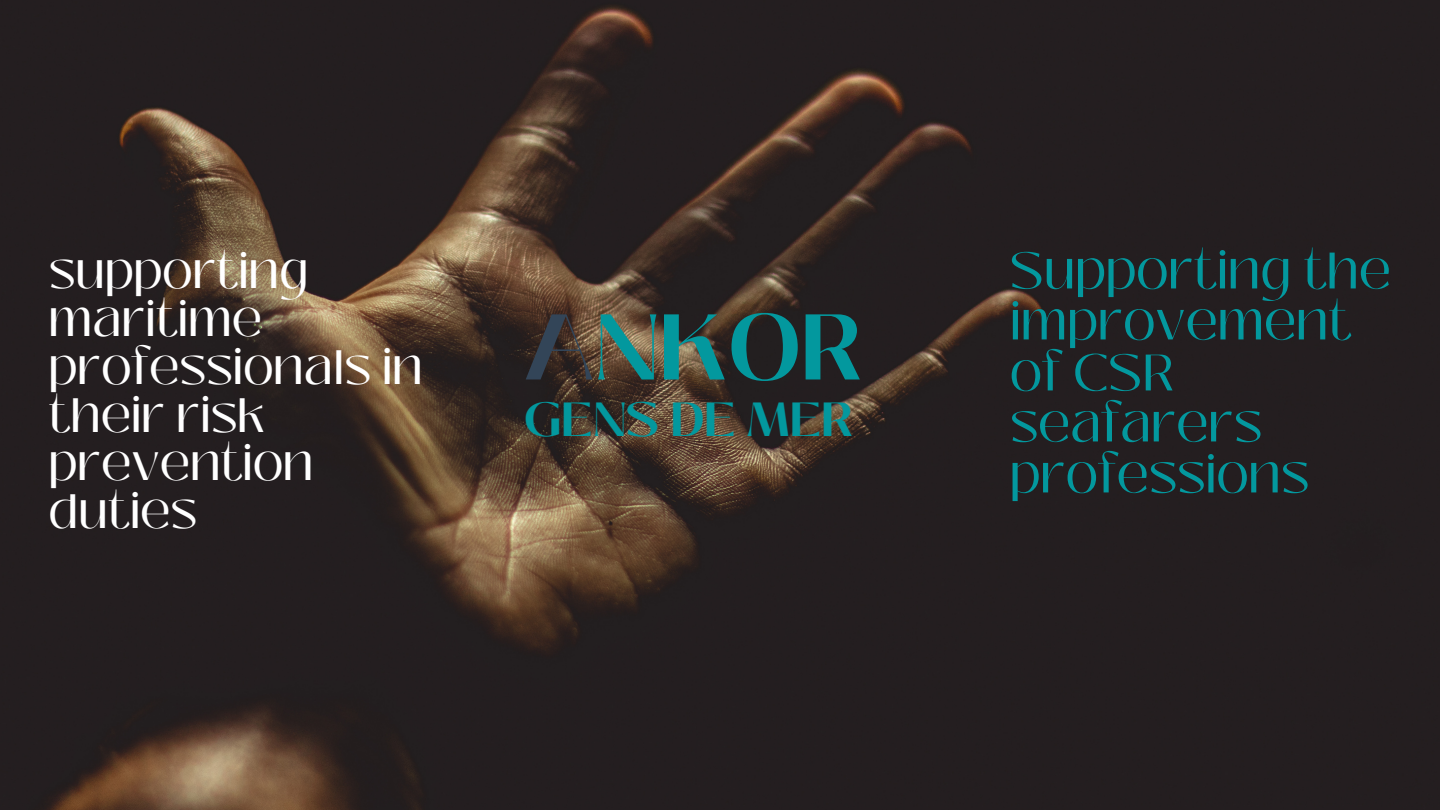
<style>
.page{position:relative;width:1440px;height:810px;background:#fff}
.page>*{position:absolute;margin:0;border:0;box-sizing:border-box;transform-origin:0 0}
.t1{font:700 92.7px "Black Mango";color:#03989e}
.t2{font:51.1px/51px "Black Mango";color:#03989e}
.t3{font:48.1px/48px "Black Mango";color:#fff}
.t4{font:700 47.7px "Black Mango";color:#03989e}
.s1{color:#334558}
</style>
<div class="page">
<img style="left:0;top:0;width:1440px;height:810px">
<div style="left:24px;top:0;width:351px;height:64px;background:#241e20"></div>
<p class="t3" style="left:49px;top:247px;width:262px">supporting</p>
<p class="t3" style="left:49px;top:295px;width:376px">maritime professionals in their risk prevention duties</p>
<p class="t1" style="left:524px;top:278px;width:340px"><span class="s1">A</span>NKOR</p>
<p class="t4" style="left:524px;top:384px;width:331px">GENS DE MER</p>
<p class="t2" style="left:1010px;top:246px;width:383px">Supporting the improvement of CSR</p>
<p class="t2" style="left:1010px;top:399px;width:301px">seafarers professions</p>
</div>
